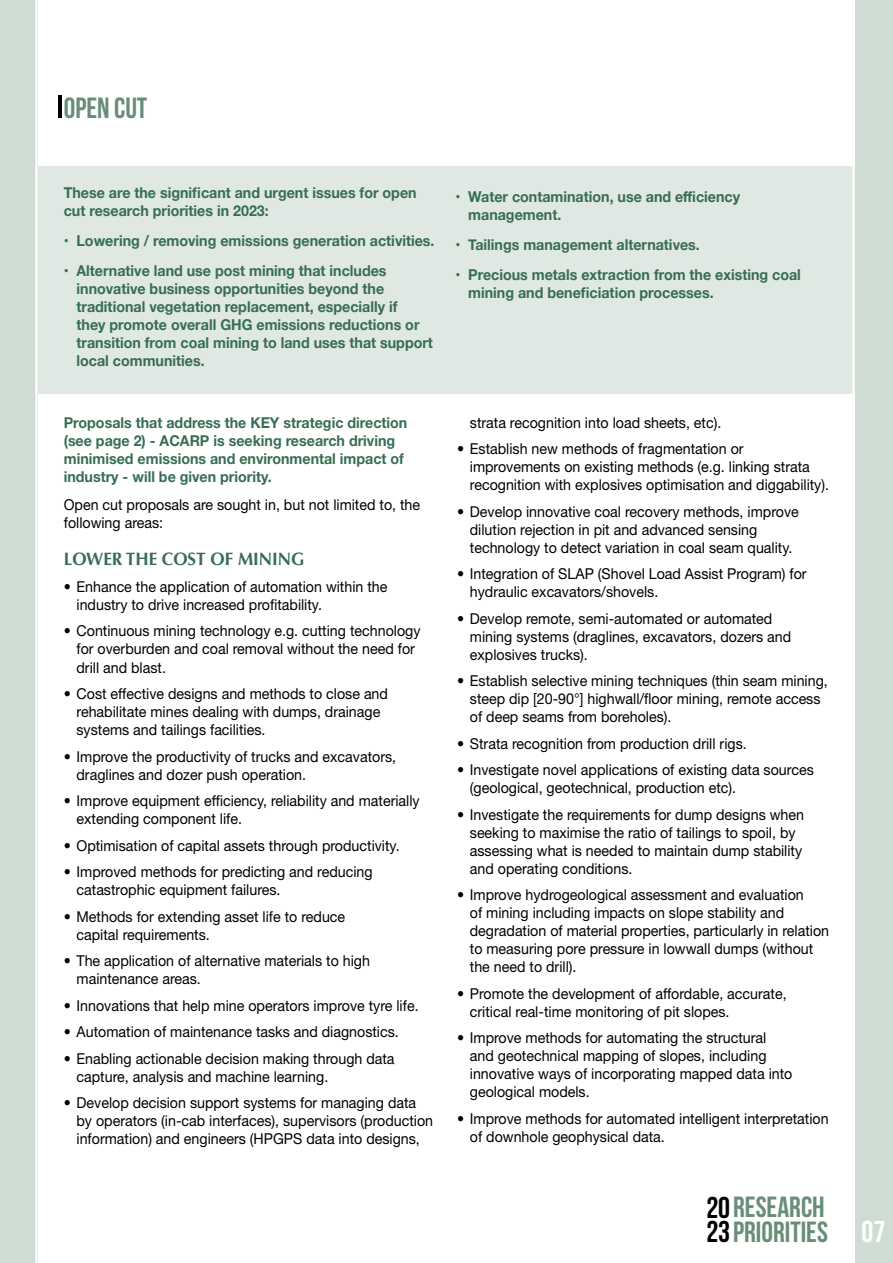
<style>
.page{position:relative;width:893px;height:1263px;background:#fff}
.page>*{position:absolute;margin:0;border:0;box-sizing:border-box;transform-origin:0 0}
.t1{font:29.25px/24.6px "Bebas Neue";color:#688d78}
.t2{font:700 18px "Optima";color:#376e53;scale:.95 1}
.t3{font:15px/18px "Helvetica Neue LT Std";color:#000;scale:.95 1}
.t4{font:700 15px/18px "Helvetica Neue";color:#376e53;scale:.95 1}
.t5{font:700 15px/18px "Helvetica Neue LT Std";color:#376e53;scale:.95 1}
.s1{font-size:30.15px;color:#000}
.s2{font-size:30.15px;color:#fff}
</style>
<div class="page">
<div style="left:855px;top:0;width:38px;height:1263px;background:#cfdcd4"></div>
<div style="left:0;top:0;width:37px;height:1263px;background:#cfdcd4"></div>
<hr style="left:58px;top:96px;width:4px;height:22px;background:#000">
<div style="left:35px;top:166px;width:820px;height:227px;background:#dfe8e2"></div>
<hr style="left:35px;top:0;width:2px;height:1263px;background:#fff">
<hr style="left:853px;top:0;width:2px;height:1263px;background:#fff">
<h1 class="t1" style="left:64px;top:95px;width:85px">OPEN CUT</h1>
<p class="t5" style="left:64px;top:184px;width:373px">These are the significant and urgent issues for open cut research priorities in 2023:</p>
<p class="t4" style="left:64px;top:232px;width:392px">• Lowering / removing emissions generation activities.</p>
<p class="t4" style="left:77px;top:262px;width:377px;text-indent:-13px">• Alternative land use post mining that includes innovative business opportunities beyond the traditional vegetation replacement, especially if<br>they promote overall GHG emissions reductions or transition from coal mining to land uses that support local communities.</p>
<p class="t5" style="left:64px;top:413px;width:363px">Proposals that address the KEY strategic direction (see page 2) - ACARP is seeking research driving minimised emissions and environmental impact of industry - will be given priority.</p>
<p class="t3" style="left:64px;top:496px;width:377px">Open cut proposals are sought in, but not limited to, the following areas:</p>
<p class="t2" style="left:64px;top:549px;width:255px">LOWER THE COST OF MINING</p>
<p class="t3" style="left:77px;top:577px;width:329px;text-indent:-13px">• Enhance the application of automation within the industry to drive increased profitability.</p>
<p class="t3" style="left:77px;top:622px;width:364px;text-indent:-13px">• Continuous mining technology e.g. cutting technology for overburden and coal removal without the need for drill and blast.</p>
<p class="t3" style="left:77px;top:684px;width:329px;text-indent:-13px">• Cost effective designs and methods to close and rehabilitate mines dealing with dumps, drainage systems and tailings facilities.</p>
<p class="t3" style="left:77px;top:747px;width:338px;text-indent:-13px">• Improve the productivity of trucks and excavators, draglines and dozer push operation.</p>
<p class="t3" style="left:77px;top:791px;width:363px;text-indent:-13px">• Improve equipment efficiency, reliability and materially extending component life.</p>
<p class="t3" style="left:64px;top:836px;width:355px">• Optimisation of capital assets through productivity.</p>
<p class="t3" style="left:77px;top:862px;width:313px;text-indent:-13px">• Improved methods for predicting and reducing catastrophic equipment failures.</p>
<p class="t3" style="left:77px;top:907px;width:284px;text-indent:-13px">• Methods for extending asset life to reduce capital requirements.</p>
<p class="t3" style="left:77px;top:951px;width:310px;text-indent:-13px">• The application of alternative materials to high maintenance areas.</p>
<p class="t3" style="left:64px;top:996px;width:375px">• Innovations that help mine operators improve tyre life.</p>
<p class="t3" style="left:64px;top:1022px;width:354px">• Automation of maintenance tasks and diagnostics.</p>
<p class="t3" style="left:77px;top:1049px;width:336px;text-indent:-13px">• Enabling actionable decision making through data capture, analysis and machine learning.</p>
<p class="t3" style="left:77px;top:1093px;width:377px;text-indent:-13px">• Develop decision support systems for managing data by operators (in-cab interfaces), supervisors (production information) and engineers (HPGPS data into designs,</p>
<p class="t4" style="left:468px;top:188px;width:288px;text-indent:-13px">• Water contamination, use and efficiency management.</p>
<p class="t4" style="left:455px;top:236px;width:259px">• Tailings management alternatives.</p>
<p class="t4" style="left:468px;top:266px;width:352px;text-indent:-13px">• Precious metals extraction from the existing coal mining and beneficiation processes.</p>
<p class="t3" style="left:470px;top:413px;width:266px">strata recognition into load sheets, etc).</p>
<p class="t3" style="left:470px;top:440px;width:380px;text-indent:-13px">• Establish new methods of fragmentation or improvements on existing methods (e.g. linking strata recognition with explosives optimisation and diggability).</p>
<p class="t3" style="left:470px;top:502px;width:348px;text-indent:-13px">• Develop innovative coal recovery methods, improve dilution rejection in pit and advanced sensing technology to detect variation in coal seam quality.</p>
<p class="t3" style="left:470px;top:565px;width:356px;text-indent:-13px">• Integration of SLAP (Shovel Load Assist Program) for hydraulic excavators/shovels.</p>
<p class="t3" style="left:470px;top:609px;width:340px;text-indent:-13px">• Develop remote, semi-automated or automated mining systems (draglines, excavators, dozers and explosives trucks).</p>
<p class="t3" style="left:470px;top:672px;width:378px;text-indent:-13px">• Establish selective mining techniques (thin seam mining, steep dip [20-90°] highwall/floor mining, remote access of deep seams from boreholes).</p>
<p class="t3" style="left:457px;top:734px;width:306px">• Strata recognition from production drill rigs.</p>
<p class="t3" style="left:470px;top:761px;width:363px;text-indent:-13px">• Investigate novel applications of existing data sources (geological, geotechnical, production etc).</p>
<p class="t3" style="left:470px;top:805px;width:353px;text-indent:-13px">• Investigate the requirements for dump designs when seeking to maximise the ratio of tailings to spoil, by assessing what is needed to maintain dump stability and operating conditions.</p>
<p class="t3" style="left:470px;top:886px;width:380px;text-indent:-13px">• Improve hydrogeological assessment and evaluation<br>of mining including impacts on slope stability and degradation of material properties, particularly in relation to measuring pore pressure in lowwall dumps (without the need to drill).</p>
<p class="t3" style="left:470px;top:984px;width:335px;text-indent:-13px">• Promote the development of affordable, accurate, critical real-time monitoring of pit slopes.</p>
<p class="t3" style="left:470px;top:1029px;width:341px;text-indent:-13px">• Improve methods for automating the structural and geotechnical mapping of slopes, including innovative ways of incorporating mapped data into geological models.</p>
<p class="t3" style="left:470px;top:1109px;width:379px;text-indent:-13px">• Improve methods for automated intelligent interpretation of downhole geophysical data.</p>
<h1 class="t1" style="left:706px;top:1194px;width:180px"><span class="s1">20</span>RESEARCH<br><span class="s1">23</span>PRIORITIES <span class="s2">07</span></h1>
</div>
